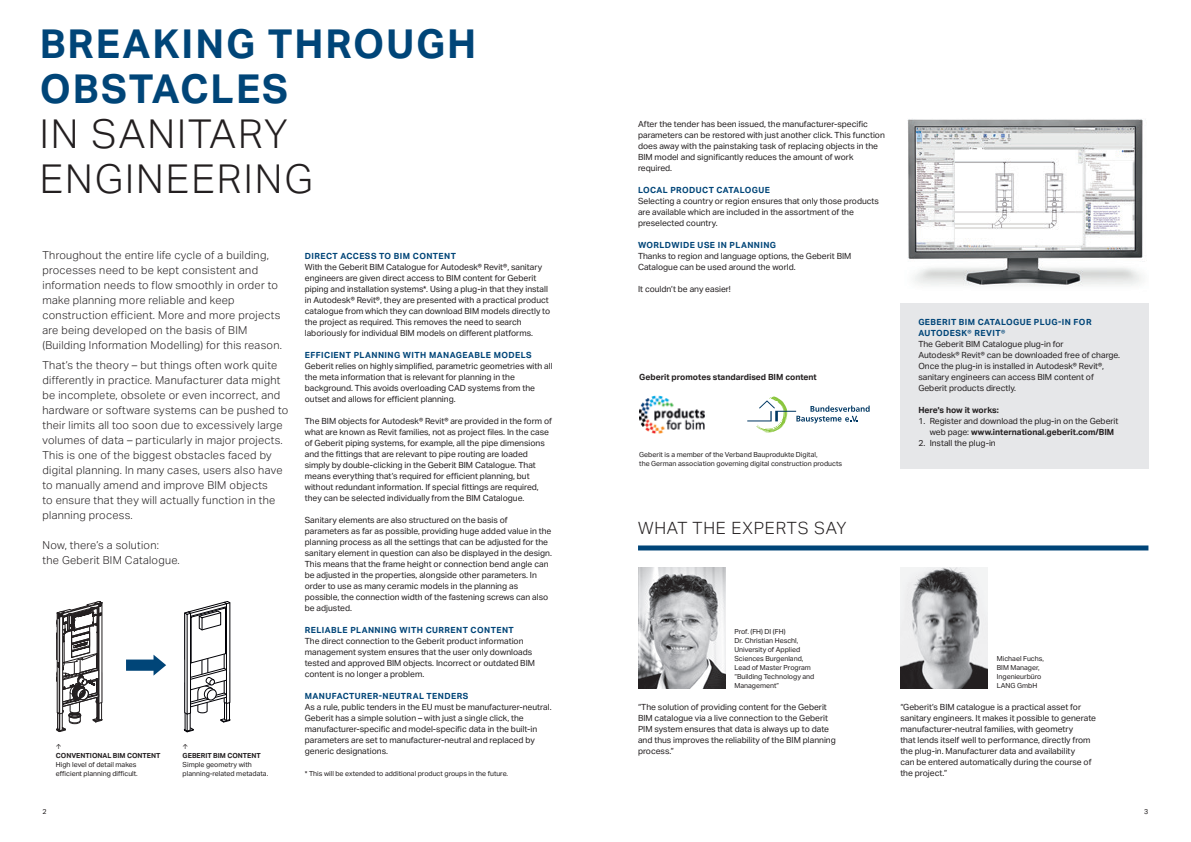
<style>
.page{position:relative;width:1191px;height:842px;background:#fff}
.page>*{position:absolute;margin:0;border:0;box-sizing:border-box;transform-origin:0 0}
.t1{font:700 40px/45px "Aktiv Grotesk Geberit";letter-spacing:.05em;color:#004578}
.t2{font:300 40px/45px "Aktiv Grotesk Geberit";letter-spacing:.05em;color:#231f20}
.t3{font:300 17px "Aktiv Grotesk Geberit";letter-spacing:.05em;color:#231f20}
.t4{font:300 11px/15px "Aktiv Grotesk Geberit";letter-spacing:.025em;color:#231f20}
.t5{font:8.5px/11px "Aktiv Grotesk Geberit";color:#231f20}
.t6{font:700 8.5px/11px "Aktiv Grotesk Geberit";letter-spacing:.05em;color:#004578}
.t7{font:700 8.5px "Aktiv Grotesk Geberit";color:#231f20}
.t8{font:7px/9px "Aktiv Grotesk Geberit";color:#231f20}
.t9{font:700 7px "Aktiv Grotesk Geberit";color:#231f20}
.s1{font-weight:700}
</style>
<div class="page">
<img style="left:638px;top:567px;width:87px;height:121px">
<img style="left:900px;top:567px;width:87px;height:121px">
<svg style="left:747px;top:396px;width:122px;height:36px"></svg>
<div style="left:638px;top:545px;width:510px;height:5px;background:#004578"></div>
<img style="left:639px;top:395px;width:66px;height:39px">
<svg style="left:56px;top:601px;width:46px;height:131px"></svg>
<svg style="left:184px;top:601px;width:46px;height:131px"></svg>
<svg style="left:126px;top:655px;width:40px;height:21px"></svg>
<div style="left:900px;top:303px;width:248px;height:165px;background:#e6e7e9"></div>
<img style="left:907px;top:119px;width:239px;height:167px">
<h1 class="t1" style="left:40px;top:21px;width:438px">BREAKING THROUGH<br>OBSTACLES</h1>
<h1 class="t2" style="left:40px;top:112px;width:275px">IN SANITARY<br>ENGINEERING</h1>
<p class="t4" style="left:43px;top:248px;width:241px">Throughout the entire life cycle of a building, processes need to be kept consistent and information needs to flow smoothly in order to make planning more reliable and keep construction efficient. More and more projects are being developed on the basis of BIM (Building Information Modelling) for this reason.</p>
<p class="t4" style="left:43px;top:358px;width:247px">That’s the theory – but things often work quite differently in practice. Manufacturer data might be incomplete, obsolete or even incorrect, and hardware or software systems can be pushed to their limits all too soon due to excessively large volumes of data – particularly in major projects.<br>This is one of the biggest obstacles faced by digital planning. In many cases, users also have to manually amend and improve BIM objects<br>to ensure that they will actually function in the planning process.</p>
<p class="t4" style="left:43px;top:538px;width:139px">Now, there’s a solution:<br>the Geberit BIM Catalogue.</p>
<p class="t8" style="left:56px;top:742px;width:7px">↑</p>
<p class="t9" style="left:56px;top:751px;width:106px">CONVENTIONAL BIM CONTENT</p>
<p class="t8" style="left:56px;top:760px;width:83px">High level of detail makes efficient planning difficult.</p>
<p class="t8" style="left:183px;top:742px;width:7px">↑</p>
<p class="t9" style="left:183px;top:751px;width:80px">GEBERIT BIM CONTENT</p>
<p class="t8" style="left:183px;top:760px;width:87px">Simple geometry with planning-related metadata.</p>
<p class="t6" style="left:305px;top:251px;width:153px">DIRECT ACCESS TO BIM CONTENT</p>
<p class="t5" style="left:305px;top:262px;width:247px">With the Geberit BIM Catalogue for Autodesk® Revit®, sanitary engineers are given direct access to BIM content for Geberit piping and installation systems*. Using a plug-in that they install in Autodesk® Revit®, they are presented with a practical product catalogue from which they can download BIM models directly to the project as required. This removes the need to search laboriously for individual BIM models on different platforms.</p>
<p class="t6" style="left:305px;top:350px;width:228px">EFFICIENT PLANNING WITH MANAGEABLE MODELS</p>
<p class="t5" style="left:305px;top:361px;width:249px">Geberit relies on highly simplified, parametric geometries with all the meta information that is relevant for planning in the background. This avoids overloading CAD systems from the outset and allows for efficient planning.</p>
<p class="t5" style="left:305px;top:416px;width:249px">The BIM objects for Autodesk® Revit® are provided in the form of what are known as Revit families, not as project files. In the case of Geberit piping systems, for example, all the pipe dimensions and the fittings that are relevant to pipe routing are loaded simply by double-clicking in the Geberit BIM Catalogue. That means everything that’s required for efficient planning, but without redundant information. If special fittings are required, they can be selected individually from the BIM Catalogue.</p>
<p class="t5" style="left:305px;top:515px;width:249px">Sanitary elements are also structured on the basis of parameters as far as possible, providing huge added value in the planning process as all the settings that can be adjusted for the sanitary element in question can also be displayed in the design.<br>This means that the frame height or connection bend angle can be adjusted in the properties, alongside other parameters. In order to use as many ceramic models in the planning as possible, the connection width of the fastening screws can also be adjusted.</p>
<p class="t6" style="left:305px;top:625px;width:210px">RELIABLE PLANNING WITH CURRENT CONTENT</p>
<p class="t5" style="left:305px;top:636px;width:232px">The direct connection to the Geberit product information management system ensures that the user only downloads tested and approved BIM objects. Incorrect or outdated BIM content is no longer a problem.</p>
<p class="t6" style="left:305px;top:691px;width:165px">MANUFACTURER-NEUTRAL TENDERS</p>
<p class="t5" style="left:305px;top:702px;width:248px">As a rule, public tenders in the EU must be manufacturer-neutral.<br>Geberit has a simple solution – with just a single click, the manufacturer-specific and model-specific data in the built-in parameters are set to manufacturer-neutral and replaced by generic designations.</p>
<p class="t8" style="left:305px;top:769px;width:205px">* This will be extended to additional product groups in the future.</p>
<p class="t5" style="left:638px;top:119px;width:248px">After the tender has been issued, the manufacturer-specific parameters can be restored with just another click. This function does away with the painstaking task of replacing objects in the BIM model and significantly reduces the amount of work required.</p>
<p class="t6" style="left:638px;top:185px;width:133px">LOCAL PRODUCT CATALOGUE</p>
<p class="t5" style="left:638px;top:196px;width:242px">Selecting a country or region ensures that only those products are available which are included in the assortment of the preselected country.</p>
<p class="t6" style="left:638px;top:240px;width:140px">WORLDWIDE USE IN PLANNING</p>
<p class="t5" style="left:638px;top:251px;width:215px">Thanks to region and language options, the Geberit BIM<br>Catalogue can be used around the world.</p>
<p class="t5" style="left:638px;top:284px;width:94px">It couldn’t be any easier!</p>
<p class="t7" style="left:639px;top:372px;width:179px">Geberit promotes standardised BIM content</p>
<p class="t8" style="left:639px;top:450px;width:204px">Geberit is a member of the Verband Bauprodukte Digital,<br>the German association governing digital construction products</p>
<h2 class="t3" style="left:638px;top:519px;width:210px">WHAT THE EXPERTS SAY</h2>
<p class="t6" style="left:918px;top:317px;width:175px">GEBERIT BIM CATALOGUE PLUG-IN FOR<br>AUTODESK® REVIT®</p>
<p class="t5" style="left:918px;top:339px;width:203px">The Geberit BIM Catalogue plug-in for<br>Autodesk® Revit® can be downloaded free of charge.<br>Once the plug-in is installed in Autodesk® Revit®, sanitary engineers can access BIM content of Geberit products directly.</p>
<p class="t7" style="left:918px;top:405px;width:82px">Here's how it works:</p>
<p class="t5" style="left:929px;top:416px;width:190px;text-indent:-11px">1. Register and download the plug-in on the Geberit web page: <span class="s1">www.international.geberit.com/BIM</span></p>
<p class="t5" style="left:918px;top:438px;width:79px">2. Install the plug-in</p>
<p class="t8" style="left:734px;top:627px;width:81px">Prof. (FH) DI (FH)<br>Dr. Christian Heschl,<br>University of Applied<br>Sciences Burgenland,<br>Lead of Master Program “Building Technology and<br>Management”</p>
<p class="t5" style="left:638px;top:702px;width:199px">“The solution of providing content for the Geberit BIM catalogue via a live connection to the Geberit PIM system ensures that data is always up to date and thus improves the reliability of the BIM planning process.”</p>
<p class="t8" style="left:996px;top:654px;width:49px">Michael Fuchs,<br>BIM Manager,<br>Ingenieurbüro<br>LANG GmbH</p>
<p class="t5" style="left:900px;top:702px;width:197px">“Geberit’s BIM catalogue is a practical asset for sanitary engineers. It makes it possible to generate manufacturer-neutral families, with geometry<br>that lends itself well to performance, directly from the plug-in. Manufacturer data and availability<br>can be entered automatically during the course of the project.”</p>
<p class="t8" style="left:43px;top:807px;width:6px">2</p>
<p class="t8" style="left:1144px;top:807px;width:6px">3</p>
</div>
